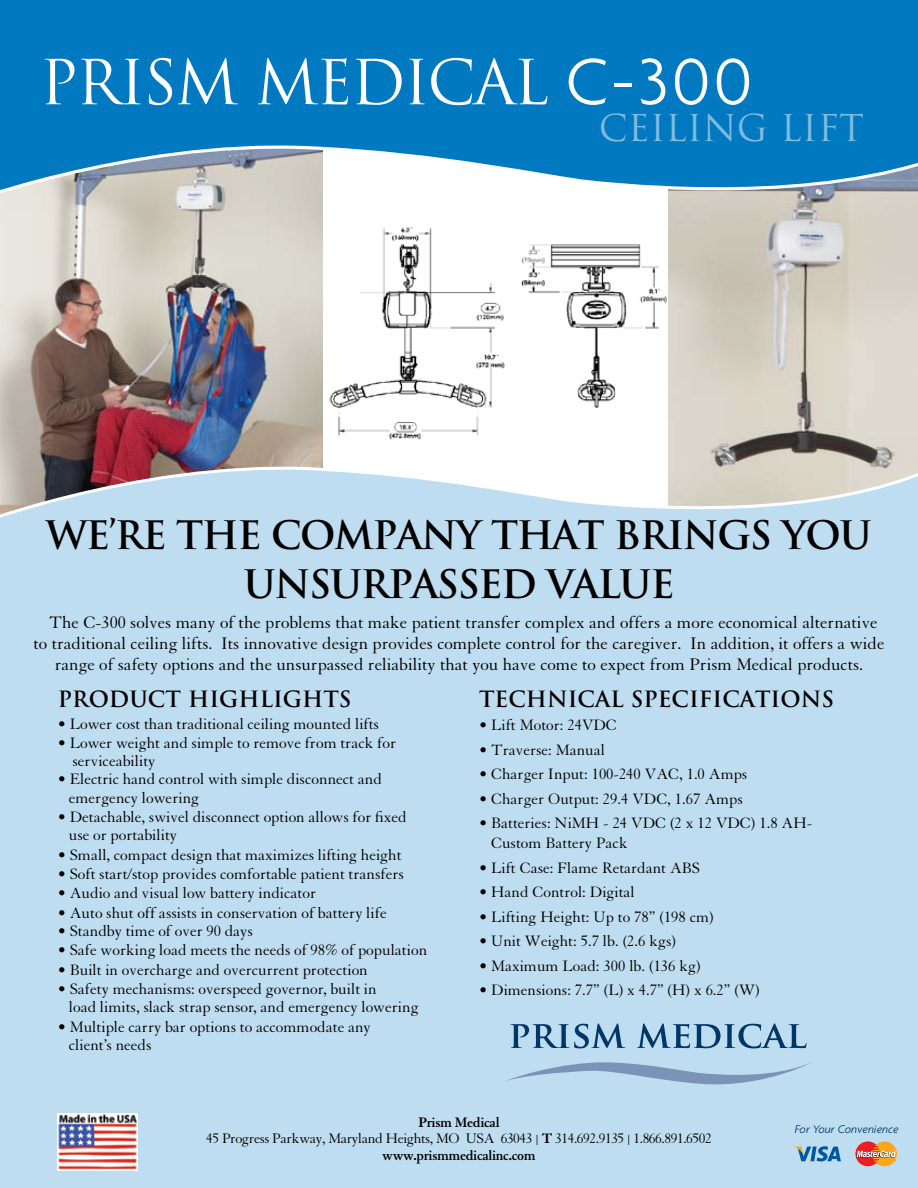
<style>
.page{position:relative;width:918px;height:1188px;background:#fff}
.page>*{position:absolute;margin:0;border:0;box-sizing:border-box;transform-origin:0 0}
.t1{font:60.3px "Trajan";letter-spacing:-.04em;color:#fff}
.t2{font:700 38.25px/49.1px "Trajan";letter-spacing:-.04em;color:#000}
.t3{font:36px "Trajan";color:#80bce0}
.t4{font:700 21.9px "Trajan";color:#000}
.t5{font:18.15px/21px "Granjon";color:#000;text-align:center}
.t6{font:16.5px/18.3px "Granjon";color:#000}
.t7{font:16.35px/20px "Granjon";color:#000}
.t8{font:15px/16.5px "Granjon";letter-spacing:-.025em;color:#000;text-align:center}
.t9{font:italic 300 12px "Agenda";color:#003768}
.s1{font-family:"Agenda";font-weight:300;font-size:70.65px}
.s2{font-weight:700}
</style>
<div class="page">
<img style="left:329px;top:215px;width:340px;height:249px">
<img style="left:669px;top:215px;width:249px;height:249px">
<img style="left:0;top:215px;width:323px;height:249px">
<svg style="left:0;top:0;width:918px;height:215px;background:#308ec6"></svg>
<div style="left:0;top:464px;width:918px;height:724px;background:#bfddf0"></div>
<svg style="left:510px;top:1023px;width:115px;height:25px;background:#80a6c3"></svg>
<svg style="left:637px;top:1023px;width:170px;height:25px;background:#85aac6"></svg>
<svg style="left:504px;top:1059px;width:309px;height:25px;background:#abc7df"></svg>
<svg style="left:856px;top:1141px;width:41px;height:25px"></svg>
<svg style="left:794px;top:1146px;width:47px;height:15px"></svg>
<img style="left:58px;top:1113px;width:80px;height:58px">
<h1 class="t1" style="left:39px;top:46px;width:714px">PRISM MEDICAL <span class="s1">C-300</span></h1>
<h3 class="t3" style="left:599px;top:106px;width:267px">CEILING LIFT</h3>
<h2 class="t2" style="left:244px;top:511px;width:630px;text-indent:-198px">WE’RE THE COMPANY THAT BRINGS YOU<br>UNSURPASSED</h2>
<h2 class="t2" style="left:546px;top:560px;width:100px">VALUE</h2>
<p class="t5" style="left:33px;top:612px;width:852px">The C-300 solves many of the problems that make patient transfer complex and offers a more economical alternative<br>to traditional ceiling lifts. Its innovative design provides complete control for the caregiver. In addition, it offers a wide range of safety options and the unsurpassed reliability that you have come to expect from Prism Medical products.</p>
<h3 class="t4" style="left:58px;top:686px;width:295px">PRODUCT HIGHLIGHTS</h3>
<p class="t6" style="left:58px;top:715px;width:323px">• Lower cost than traditional ceiling mounted lifts</p>
<p class="t6" style="left:72px;top:734px;width:325px;text-indent:-15px">• Lower weight and simple to remove from track for serviceability</p>
<p class="t6" style="left:69px;top:771px;width:315px;text-indent:-11px">• Electric hand control with simple disconnect and emergency lowering</p>
<p class="t6" style="left:69px;top:808px;width:339px;text-indent:-11px">• Detachable, swivel disconnect option allows for fixed use or portability</p>
<p class="t6" style="left:58px;top:846px;width:345px">• Small, compact design that maximizes lifting height</p>
<p class="t6" style="left:58px;top:865px;width:348px">• Soft start/stop provides comfortable patient transfers</p>
<p class="t6" style="left:58px;top:885px;width:260px">• Audio and visual low battery indicator</p>
<p class="t6" style="left:58px;top:904px;width:330px">• Auto shut off assists in conservation of battery life</p>
<p class="t6" style="left:58px;top:922px;width:197px">• Standby time of over 90 days</p>
<p class="t6" style="left:58px;top:942px;width:371px">• Safe working load meets the needs of 98% of population</p>
<p class="t6" style="left:58px;top:961px;width:311px">• Built in overcharge and overcurrent protection</p>
<p class="t6" style="left:69px;top:980px;width:351px;text-indent:-11px">• Safety mechanisms: overspeed governor, built in<br>load limits, slack strap sensor, and emergency lowering</p>
<p class="t6" style="left:69px;top:1018px;width:304px;text-indent:-11px">• Multiple carry bar options to accommodate any client’s needs</p>
<h3 class="t4" style="left:479px;top:686px;width:357px">TECHNICAL SPECIFICATIONS</h3>
<p class="t7" style="left:479px;top:716px;width:139px">• Lift Motor: 24VDC</p>
<p class="t7" style="left:479px;top:740px;width:127px">• Traverse: Manual</p>
<p class="t7" style="left:479px;top:765px;width:270px">• Charger Input: 100-240 VAC, 1.0 Amps</p>
<p class="t7" style="left:479px;top:789px;width:265px">• Charger Output: 29.4 VDC, 1.67 Amps</p>
<p class="t7" style="left:491px;top:814px;width:323px;text-indent:-12px">• Batteries: NiMH - 24 VDC (2 x 12 VDC) 1.8 AH-<br>Custom Battery Pack</p>
<p class="t7" style="left:479px;top:858px;width:223px">• Lift Case: Flame Retardant ABS</p>
<p class="t7" style="left:479px;top:883px;width:157px">• Hand Control: Digital</p>
<p class="t7" style="left:479px;top:907px;width:236px">• Lifting Height: Up to 78” (198 cm)</p>
<p class="t7" style="left:479px;top:932px;width:199px">• Unit Weight: 5.7 lb. (2.6 kgs)</p>
<p class="t7" style="left:479px;top:956px;width:223px">• Maximum Load: 300 lb. (136 kg)</p>
<p class="t7" style="left:479px;top:981px;width:282px">• Dimensions: 7.7” (L) x 4.7” (H) x 6.2” (W)</p>
<p class="t8" style="left:206px;top:1114px;width:507px"><span class="s2">Prism Medical<br></span>45 Progress Parkway, Maryland Heights, MO USA 63043 | <span class="s2">T</span> 314.692.9135 | 1.866.891.6502 <span class="s2">www.prismmedicalinc.com</span></p>
<p class="t9" style="left:795px;top:1122px;width:105px">For Your Convenience</p>
</div>
